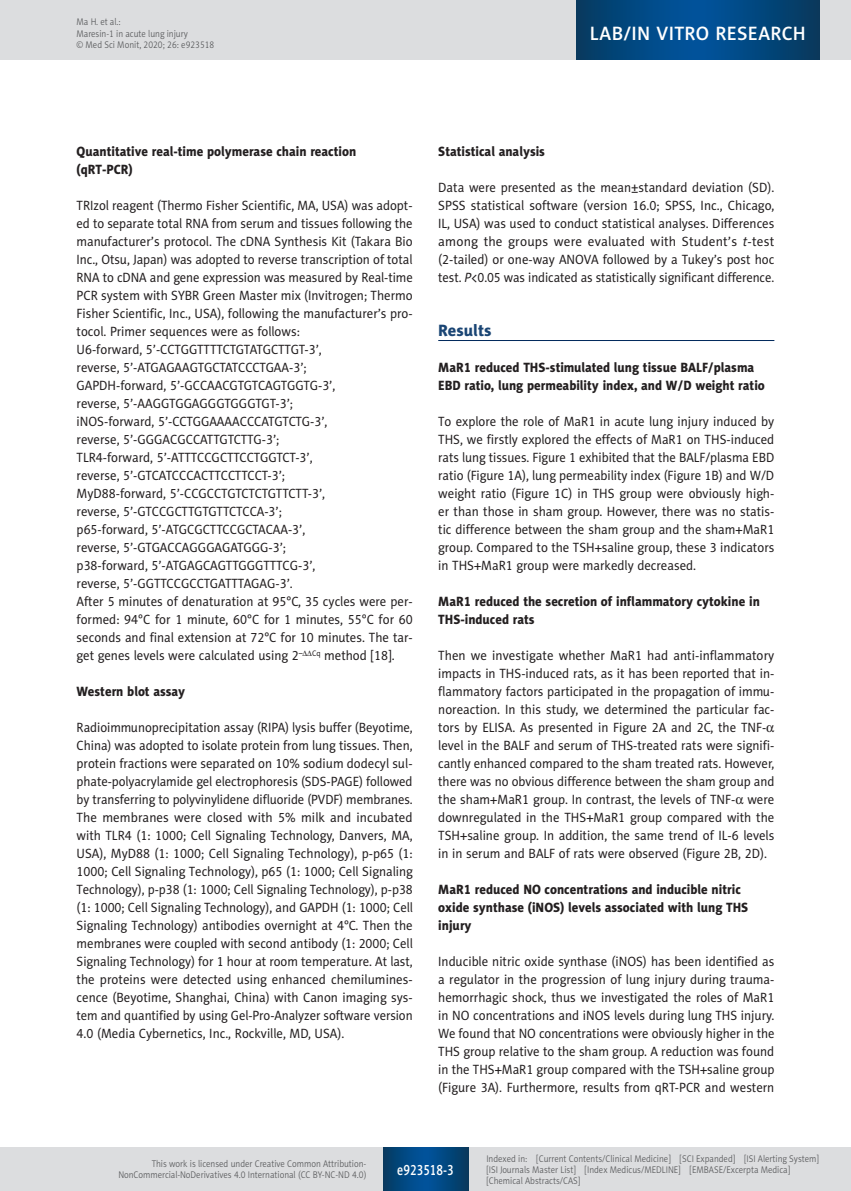
<style>
.page{position:relative;width:851px;height:1191px;background:#fff}
.page>*{position:absolute;margin:0;border:0;box-sizing:border-box;transform-origin:0 0}
.t1{font:19.5px "Naomi Sans EFN Medium";letter-spacing:.015em;color:#fff}
.MSM_Headline_1{font:16.5px "Naomi Sans EFN Heavy";color:#1a4574}
.MSM_e-PAGINA{font:15px "Naomi Sans EFN Medium";color:#fff;scale:.8 1}
.MSM_Body{font:13.5px/18px "Naomi Sans EFN";color:#231f20;text-align:justify;scale:.95 1}
.MSM_Body-2{font:13.5px/18px "Naomi Sans EFN";color:#231f20;text-align:justify;scale:.94 1}
.MSM_Body_no_before{font:13.5px/18px "Naomi Sans EFN";color:#231f20;text-align:justify;scale:.95 1}
.MSM_Body-3{font:13.5px/18px "Naomi Sans EFN";color:#231f20;text-align:justify;scale:.96 1}
.MSM_Headline_2{font:13.5px/18px "Naomi Sans EFN Heavy";color:#231f20;scale:.95 1}
.MSM_pagina_zywa{font:9.75px/11.2px "Naomi Sans EFN Light";color:#57585a;scale:.9 1}
.MSM_pagina_sygnatura{font:9.75px "Naomi Sans EFN Light";color:#57585a;scale:.9 1}
.s1{font-style:italic}
.s2{font-family:"Standard Sym L"}
</style>
<div class="page">
<hr style="left:438px;top:340px;width:336px;height:1px;background:#00295c">
<div style="left:0;top:1148px;width:850px;height:43px;background:#dcdddf"></div>
<svg style="left:383px;top:1147px;width:85px;height:43px;background:#02477e"></svg>
<div style="left:0;top:0;width:850px;height:60px;background:#dcdddf"></div>
<svg style="left:576px;top:0;width:243px;height:60px;background:#02477e"></svg>
<p class="MSM_pagina_zywa" style="left:77px;top:16px;width:125px">Ma H. et al.:<br>Maresin-1 in acute lung injury</p>
<p class="MSM_pagina_sygnatura" style="left:77px;top:39px;width:154px">© Med Sci Monit, 2020; 26: e923518</p>
<h1 class="t1" style="left:589px;top:22px;width:217px">LAB/IN VITRO RESEARCH</h1>
<p class="MSM_Headline_2" style="left:77px;top:142px;width:296px">Quantitative real-time polymerase chain reaction (qRT-PCR)</p>
<p class="MSM_Body" style="left:77px;top:196px;width:355px">TRIzol reagent (Thermo Fisher Scientific, MA, USA) was adopt&shy;ed to separate total RNA from serum and tissues following the manufacturer’s protocol. The cDNA Synthesis Kit (Takara Bio Inc., Otsu, Japan) was adopted to reverse transcription of total RNA to cDNA and gene expression was measured by Real-time PCR system with SYBR Green Master mix (Invitrogen; Thermo Fisher Scientific, Inc., USA), following the manufacturer’s pro&shy;tocol. Primer sequences were as follows:</p>
<p class="MSM_Body_no_before" style="left:77px;top:340px;width:259px">U6-forward, 5’-CCTGGTTTTCTGTATGCTTGT-3’,</p>
<p class="MSM_Body_no_before" style="left:77px;top:358px;width:244px">reverse, 5’-ATGAGAAGTGCTATCCCTGAA-3’;</p>
<p class="MSM_Body_no_before" style="left:77px;top:376px;width:274px">GAPDH-forward, 5’-GCCAACGTGTCAGTGGTG-3’,</p>
<p class="MSM_Body_no_before" style="left:77px;top:394px;width:229px">reverse, 5’-AAGGTGGAGGGTGGGTGT-3’;</p>
<p class="MSM_Body_no_before" style="left:77px;top:412px;width:265px">iNOS-forward, 5’-CCTGGAAAACCCATGTCTG-3’,</p>
<p class="MSM_Body_no_before" style="left:77px;top:430px;width:215px">reverse, 5’-GGGACGCCATTGTCTTG-3’;</p>
<p class="MSM_Body_no_before" style="left:77px;top:448px;width:250px">TLR4-forward, 5’-ATTTCCGCTTCCTGGTCT-3’,</p>
<p class="MSM_Body_no_before" style="left:77px;top:466px;width:221px">reverse, 5’-GTCATCCCACTTCCTTCCT-3’;</p>
<p class="MSM_Body_no_before" style="left:77px;top:484px;width:263px">MyD88-forward, 5’-CCGCCTGTCTCTGTTCTT-3’,</p>
<p class="MSM_Body_no_before" style="left:77px;top:502px;width:218px">reverse, 5’-GTCCGCTTGTGTTCTCCA-3’;</p>
<p class="MSM_Body_no_before" style="left:77px;top:520px;width:242px">p65-forward, 5’-ATGCGCTTCCGCTACAA-3’,</p>
<p class="MSM_Body_no_before" style="left:77px;top:538px;width:222px">reverse, 5’-GTGACCAGGGAGATGGG-3’;</p>
<p class="MSM_Body_no_before" style="left:77px;top:556px;width:253px">p38-forward, 5’-ATGAGCAGTTGGGTTTCG-3’,</p>
<p class="MSM_Body_no_before" style="left:77px;top:574px;width:229px">reverse, 5’-GGTTCCGCCTGATTTAGAG-3’.</p>
<p class="MSM_Body_no_before" style="left:77px;top:592px;width:355px">After 5 minutes of denaturation at 95°C, 35 cycles were per&shy;formed: 94°C for 1 minute, 60°C for 1 minutes, 55°C for 60 seconds and final extension at 72°C for 10 minutes. The tar&shy;get genes levels were calculated using 2<sup>–</sup><sup>DD</sup><sup>Cq</sup> method [18].</p>
<p class="MSM_Headline_2" style="left:77px;top:682px;width:116px">Western blot assay</p>
<p class="MSM_Body-2" style="left:77px;top:718px;width:359px">Radioimmunoprecipitation assay (RIPA) lysis buffer (Beyotime, China) was adopted to isolate protein from lung tissues. Then, protein fractions were separated on 10% sodium dodecyl sul&shy;phate-polyacrylamide gel electrophoresis (SDS-PAGE) followed by transferring to polyvinylidene difluoride (PVDF) membranes.<br>The membranes were closed with 5% milk and incubated with TLR4 (1: 1000; Cell Signaling Technology, Danvers, MA, USA), MyD88 (1: 1000; Cell Signaling Technology), p-p65 (1:<br>1000; Cell Signaling Technology), p65 (1: 1000; Cell Signaling Technology), p-p38 (1: 1000; Cell Signaling Technology), p-p38 (1: 1000; Cell Signaling Technology), and GAPDH (1: 1000; Cell Signaling Technology) antibodies overnight at 4°C. Then the membranes were coupled with second antibody (1: 2000; Cell Signaling Technology) for 1 hour at room temperature. At last, the proteins were detected using enhanced chemilumines&shy;cence (Beyotime, Shanghai, China) with Canon imaging sys&shy;tem and quantified by using Gel-Pro-Analyzer software version 4.0 (Media Cybernetics, Inc., Rockville, MD, USA).</p>
<p class="MSM_Headline_2" style="left:438px;top:142px;width:114px">Statistical analysis</p>
<p class="MSM_Body" style="left:438px;top:178px;width:355px">Data were presented as the mean±standard deviation (SD).<br>SPSS statistical software (version 16.0; SPSS, Inc., Chicago, IL, USA) was used to conduct statistical analyses. Differences among the groups were evaluated with Student’s <span class="s1">t</span>-test (2-tailed) or one-way ANOVA followed by a Tukey’s post hoc test. <span class="s1">P</span>&lt;0.05 was indicated as statistically significant difference.</p>
<p class="MSM_Headline_1" style="left:438px;top:320px;width:55px">Results</p>
<p class="MSM_Headline_2" style="left:438px;top:358px;width:345px">MaR1 reduced THS-stimulated lung tissue BALF/plasma<br>EBD ratio, lung permeability index, and W/D weight ratio</p>
<p class="MSM_Body" style="left:438px;top:412px;width:355px">To explore the role of MaR1 in acute lung injury induced by THS, we firstly explored the effects of MaR1 on THS-induced rats lung tissues. Figure 1 exhibited that the BALF/plasma EBD ratio (Figure 1A), lung permeability index (Figure 1B) and W/D weight ratio (Figure 1C) in THS group were obviously high&shy;er than those in sham group. However, there was no statis&shy;tic difference between the sham group and the sham+MaR1 group. Compared to the TSH+saline group, these 3 indicators in THS+MaR1 group were markedly decreased.</p>
<p class="MSM_Headline_2" style="left:438px;top:592px;width:340px">MaR1 reduced the secretion of inflammatory cytokine in<br>THS-induced rats</p>
<p class="MSM_Body-3" style="left:438px;top:646px;width:352px">Then we investigate whether MaR1 had anti-inflammatory impacts in THS-induced rats, as it has been reported that in&shy;flammatory factors participated in the propagation of immu&shy;noreaction. In this study, we determined the particular fac&shy;tors by ELISA. As presented in Figure 2A and 2C, the TNF-<span class="s2">a </span>level in the BALF and serum of THS-treated rats were signifi&shy;cantly enhanced compared to the sham treated rats. However, there was no obvious difference between the sham group and the sham+MaR1 group. In contrast, the levels of TNF-<span class="s2">a</span> were downregulated in the THS+MaR1 group compared with the TSH+saline group. In addition, the same trend of IL-6 levels in in serum and BALF of rats were observed (Figure 2B, 2D).</p>
<p class="MSM_Headline_2" style="left:438px;top:880px;width:328px">MaR1 reduced NO concentrations and inducible nitric oxide synthase (iNOS) levels associated with lung THS injury</p>
<p class="MSM_Body" style="left:438px;top:952px;width:355px">Inducible nitric oxide synthase (iNOS) has been identified as a regulator in the progression of lung injury during trauma&shy;hemorrhagic shock, thus we investigated the roles of MaR1 in NO concentrations and iNOS levels during lung THS injury.<br>We found that NO concentrations were obviously higher in the THS group relative to the sham group. A reduction was found in the THS+MaR1 group compared with the TSH+saline group (Figure 3A). Furthermore, results from qRT-PCR and western</p>
<p class="MSM_pagina_zywa" style="left:118px;top:1158px;width:277px;text-align:right">This work is licensed under Creative Common Attribution-<br>NonCommercial-NoDerivatives 4.0 International (CC BY-NC-ND 4.0)</p>
<p class="MSM_e-PAGINA" style="left:397px;top:1160px;width:72px">e923518-3</p>
<p class="MSM_pagina_zywa" style="left:486px;top:1152px;width:371px">Indexed in: [Current Contents/Clinical Medicine] [SCI Expanded] [ISI Alerting System] [ISI Journals Master List] [Index Medicus/MEDLINE] [EMBASE/Excerpta Medica] [Chemical Abstracts/CAS]</p>
</div>
